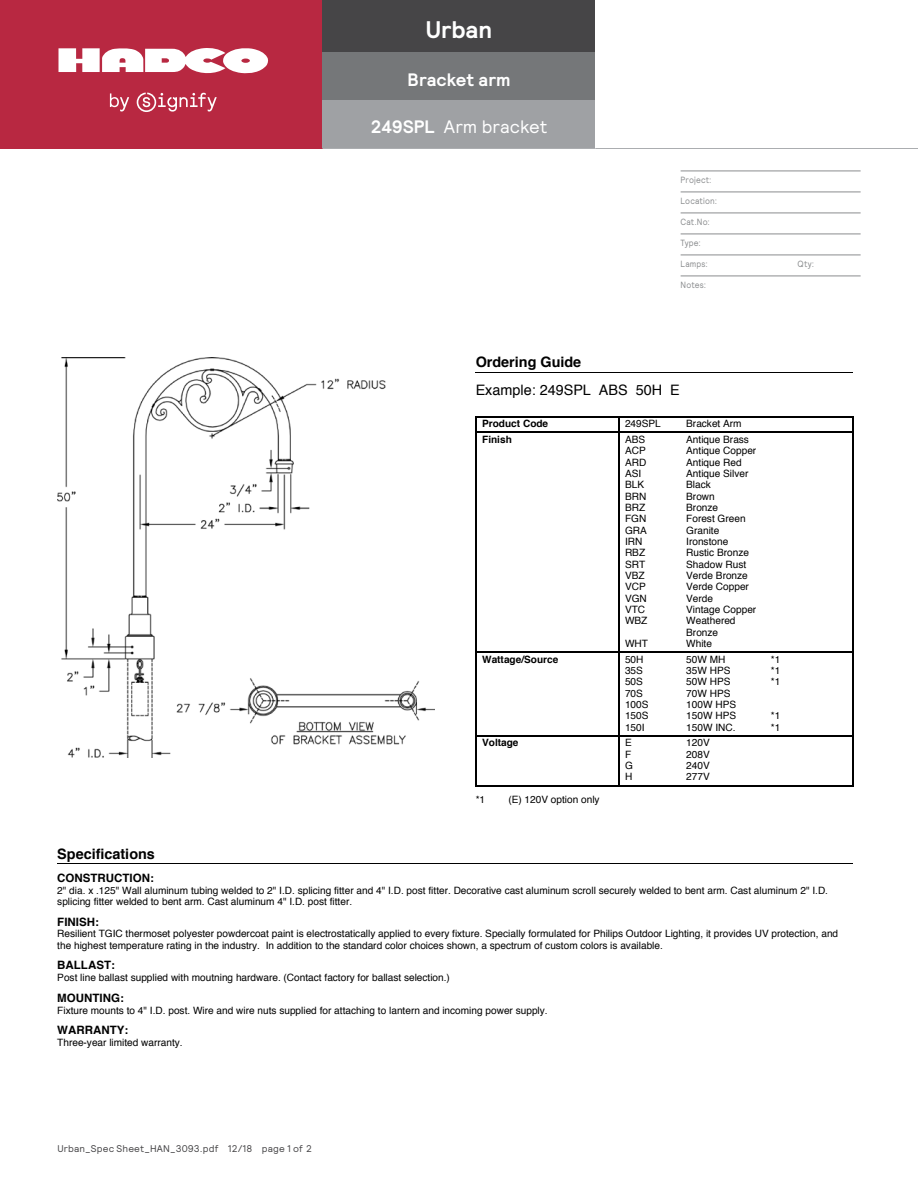
<style>
.page{position:relative;width:918px;height:1188px;background:#fff}
.page>*{position:absolute;margin:0;border:0;box-sizing:border-box;transform-origin:0 0}
.t1{font:700 24px "Relative";color:#fff}
.t2{font:18px "Relative";letter-spacing:-.005em;color:#fff}
.t3{font:700 18px "Relative";color:#fff}
.t4{font:700 14.4px "Helvetica";color:#000}
.t5{font:14.4px "Helvetica";color:#000}
.t6{font:700 11.55px "Helvetica";color:#000}
.t7{font:10.05px/11.4px "Helvetica";color:#000}
.t8{font:700 10.05px "Helvetica";color:#000}
.t9{font:9.75px "Relative";letter-spacing:.015em;color:#464547}
.t10{font:9px "Relative";letter-spacing:.02em;color:#8a8c8e;scale:.9 1}
.s1{font-weight:700}
</style>
<div class="page">
<hr style="left:681px;top:171px;width:180px;height:1px;background:#8a8c8e">
<hr style="left:681px;top:192px;width:180px;height:1px;background:#8a8c8e">
<hr style="left:681px;top:213px;width:180px;height:1px;background:#8a8c8e">
<hr style="left:681px;top:234px;width:180px;height:1px;background:#8a8c8e">
<hr style="left:681px;top:255px;width:180px;height:1px;background:#8a8c8e">
<hr style="left:681px;top:276px;width:180px;height:1px;background:#8a8c8e">
<div style="left:0;top:0;width:322px;height:148px;background:#b82841"></div>
<div style="left:322px;top:0;width:274px;height:52px;background:#464547"></div>
<div style="left:322px;top:52px;width:274px;height:48px;background:#757779"></div>
<div style="left:322px;top:100px;width:274px;height:48px;background:#9fa1a4"></div>
<hr style="left:0;top:148px;width:322px;height:1px;background:#b82841">
<hr style="left:322px;top:148px;width:274px;height:1px;background:#abadb0">
<hr style="left:596px;top:148px;width:322px;height:1px;background:#abadb0">
<svg style="left:110px;top:93px;width:107px;height:19px"></svg>
<svg style="left:59px;top:48px;width:209px;height:26px"></svg>
<img style="left:57px;top:357px;width:378px;height:401px">
<hr style="left:476px;top:372px;width:377px;height:1px;background:#000">
<hr style="left:476px;top:416px;width:143px;height:1px;background:#000">
<svg style="left:475px;top:416px;width:1px;height:16px"></svg>
<hr style="left:619px;top:416px;width:234px;height:1px;background:#000">
<svg style="left:618px;top:417px;width:1px;height:15px"></svg>
<svg style="left:853px;top:416px;width:1px;height:16px"></svg>
<hr style="left:476px;top:432px;width:143px;height:1px;background:#000">
<hr style="left:475px;top:432px;width:1px;height:221px;background:#000">
<hr style="left:619px;top:432px;width:234px;height:1px;background:#000">
<hr style="left:618px;top:432px;width:1px;height:221px;background:#000">
<hr style="left:853px;top:432px;width:1px;height:221px;background:#000">
<hr style="left:476px;top:651px;width:143px;height:2px;background:#000">
<hr style="left:475px;top:651px;width:1px;height:86px;background:#000">
<hr style="left:619px;top:651px;width:234px;height:2px;background:#000">
<hr style="left:618px;top:651px;width:1px;height:86px;background:#000">
<hr style="left:853px;top:651px;width:1px;height:86px;background:#000">
<hr style="left:476px;top:735px;width:143px;height:2px;background:#000">
<hr style="left:475px;top:735px;width:1px;height:51px;background:#000">
<hr style="left:476px;top:785px;width:143px;height:1px;background:#000">
<hr style="left:619px;top:735px;width:234px;height:2px;background:#000">
<hr style="left:618px;top:735px;width:1px;height:51px;background:#000">
<hr style="left:853px;top:735px;width:1px;height:51px;background:#000">
<hr style="left:619px;top:785px;width:234px;height:1px;background:#000">
<hr style="left:57px;top:864px;width:796px;height:1px;background:#000">
<h1 class="t1" style="left:426px;top:14px;width:68px">Urban</h1>
<h2 class="t3" style="left:408px;top:67px;width:104px">Bracket arm</h2>
<h2 class="t2" style="left:371px;top:115px;width:178px"><span class="s1">249SPL</span> Arm bracket</h2>
<p class="t10" style="left:681px;top:174px;width:36px">Project:</p>
<p class="t10" style="left:681px;top:195px;width:42px">Location:</p>
<p class="t10" style="left:681px;top:216px;width:34px">Cat.No:</p>
<p class="t10" style="left:681px;top:237px;width:24px">Type:</p>
<p class="t10" style="left:681px;top:258px;width:32px">Lamps:</p>
<p class="t10" style="left:798px;top:258px;width:20px">Qty:</p>
<p class="t10" style="left:681px;top:279px;width:30px">Notes:</p>
<h3 class="t4" style="left:476px;top:351px;width:107px">Ordering Guide</h3>
<h3 class="t5" style="left:476px;top:378px;width:206px">Example: 249SPL ABS 50H E</h3>
<p class="t8" style="left:482px;top:416px;width:68px">Product Code</p>
<p class="t7" style="left:625px;top:418px;width:37px">249SPL</p>
<p class="t7" style="left:686px;top:418px;width:57px">Bracket Arm</p>
<p class="t8" style="left:482px;top:431px;width:31px">Finish</p>
<p class="t7" style="left:625px;top:434px;width:22px">ABS</p>
<p class="t7" style="left:686px;top:434px;width:64px">Antique Brass</p>
<p class="t7" style="left:625px;top:445px;width:22px">ACP</p>
<p class="t7" style="left:686px;top:445px;width:72px">Antique Copper</p>
<p class="t7" style="left:625px;top:457px;width:23px">ARD</p>
<p class="t7" style="left:686px;top:457px;width:57px">Antique Red</p>
<p class="t7" style="left:625px;top:468px;width:18px">ASI</p>
<p class="t7" style="left:686px;top:468px;width:64px">Antique Silver</p>
<p class="t7" style="left:625px;top:479px;width:21px">BLK</p>
<p class="t7" style="left:686px;top:479px;width:26px">Black</p>
<p class="t7" style="left:625px;top:491px;width:23px">BRN</p>
<p class="t7" style="left:686px;top:491px;width:30px">Brown</p>
<p class="t7" style="left:625px;top:502px;width:22px">BRZ</p>
<p class="t7" style="left:686px;top:502px;width:33px">Bronze</p>
<p class="t7" style="left:625px;top:513px;width:23px">FGN</p>
<p class="t7" style="left:686px;top:513px;width:61px">Forest Green</p>
<p class="t7" style="left:625px;top:525px;width:23px">GRA</p>
<p class="t7" style="left:686px;top:525px;width:35px">Granite</p>
<p class="t7" style="left:625px;top:536px;width:19px">IRN</p>
<p class="t7" style="left:686px;top:536px;width:44px">Ironstone</p>
<p class="t7" style="left:625px;top:547px;width:22px">RBZ</p>
<p class="t7" style="left:686px;top:547px;width:64px">Rustic Bronze</p>
<p class="t7" style="left:625px;top:559px;width:22px">SRT</p>
<p class="t7" style="left:686px;top:559px;width:61px">Shadow Rust</p>
<p class="t7" style="left:625px;top:570px;width:21px">VBZ</p>
<p class="t7" style="left:686px;top:570px;width:63px">Verde Bronze</p>
<p class="t7" style="left:625px;top:581px;width:22px">VCP</p>
<p class="t7" style="left:686px;top:581px;width:64px">Verde Copper</p>
<p class="t7" style="left:625px;top:593px;width:23px">VGN</p>
<p class="t7" style="left:686px;top:593px;width:28px">Verde</p>
<p class="t7" style="left:625px;top:604px;width:22px">VTC</p>
<p class="t7" style="left:686px;top:604px;width:72px">Vintage Copper</p>
<p class="t7" style="left:625px;top:615px;width:24px">WBZ</p>
<p class="t7" style="left:686px;top:615px;width:51px">Weathered<br>Bronze</p>
<p class="t7" style="left:625px;top:638px;width:24px">WHT</p>
<p class="t7" style="left:686px;top:638px;width:27px">White</p>
<p class="t8" style="left:482px;top:651px;width:78px">Wattage/Source</p>
<p class="t7" style="left:625px;top:654px;width:20px">50H</p>
<p class="t7" style="left:686px;top:654px;width:41px">50W MH</p>
<p class="t7" style="left:771px;top:654px;width:11px">*1</p>
<p class="t7" style="left:625px;top:665px;width:19px">35S</p>
<p class="t7" style="left:686px;top:665px;width:46px">35W HPS</p>
<p class="t7" style="left:771px;top:665px;width:11px">*1</p>
<p class="t7" style="left:625px;top:676px;width:19px">50S</p>
<p class="t7" style="left:686px;top:676px;width:46px">50W HPS</p>
<p class="t7" style="left:771px;top:676px;width:11px">*1</p>
<p class="t7" style="left:625px;top:688px;width:19px">70S</p>
<p class="t7" style="left:686px;top:688px;width:46px">70W HPS</p>
<p class="t7" style="left:625px;top:699px;width:25px">100S</p>
<p class="t7" style="left:686px;top:699px;width:51px">100W HPS</p>
<p class="t7" style="left:625px;top:710px;width:25px">150S</p>
<p class="t7" style="left:686px;top:710px;width:51px">150W HPS</p>
<p class="t7" style="left:771px;top:710px;width:11px">*1</p>
<p class="t7" style="left:625px;top:722px;width:21px">150I</p>
<p class="t7" style="left:686px;top:722px;width:51px">150W INC.</p>
<p class="t7" style="left:771px;top:722px;width:11px">*1</p>
<p class="t8" style="left:482px;top:735px;width:38px">Voltage</p>
<p class="t7" style="left:625px;top:737px;width:8px">E</p>
<p class="t7" style="left:686px;top:737px;width:25px">120V</p>
<p class="t7" style="left:625px;top:749px;width:8px">F</p>
<p class="t7" style="left:686px;top:749px;width:25px">208V</p>
<p class="t7" style="left:625px;top:760px;width:9px">G</p>
<p class="t7" style="left:686px;top:760px;width:25px">240V</p>
<p class="t7" style="left:625px;top:771px;width:9px">H</p>
<p class="t7" style="left:686px;top:771px;width:25px">277V</p>
<p class="t7" style="left:476px;top:795px;width:11px">*1</p>
<p class="t7" style="left:508px;top:795px;width:93px">(E) 120V option only</p>
<h3 class="t4" style="left:57px;top:842px;width:99px">Specifications</h3>
<p class="t6" style="left:57px;top:868px;width:98px">CONSTRUCTION:</p>
<p class="t7" style="left:57px;top:885px;width:772px">2" dia. x .125" Wall aluminum tubing welded to 2" I.D. splicing fitter and 4" I.D. post fitter. Decorative cast aluminum scroll securely welded to bent arm. Cast aluminum 2" I.D. splicing fitter welded to bent arm. Cast aluminum 4" I.D. post fitter.</p>
<p class="t6" style="left:57px;top:912px;width:43px">FINISH:</p>
<p class="t7" style="left:57px;top:929px;width:782px">Resilient TGIC thermoset polyester powdercoat paint is electrostatically applied to every fixture. Specially formulated for Philips Outdoor Lighting, it provides UV protection, and the highest temperature rating in the industry. In addition to the standard color choices shown, a spectrum of custom colors is available.</p>
<p class="t6" style="left:57px;top:956px;width:59px">BALLAST:</p>
<p class="t7" style="left:57px;top:972px;width:394px">Post line ballast supplied with moutning hardware. (Contact factory for ballast selection.)</p>
<p class="t6" style="left:57px;top:989px;width:68px">MOUNTING:</p>
<p class="t7" style="left:57px;top:1005px;width:492px">Fixture mounts to 4" I.D. post. Wire and wire nuts supplied for attaching to lantern and incoming power supply.</p>
<p class="t6" style="left:57px;top:1021px;width:73px">WARRANTY:</p>
<p class="t7" style="left:57px;top:1037px;width:127px">Three-year limited warranty.</p>
<p class="t9" style="left:57px;top:1142px;width:256px">Urban_Spec Sheet_HAN_3093.pdf 12/18 page 1 of 2</p>
</div>
